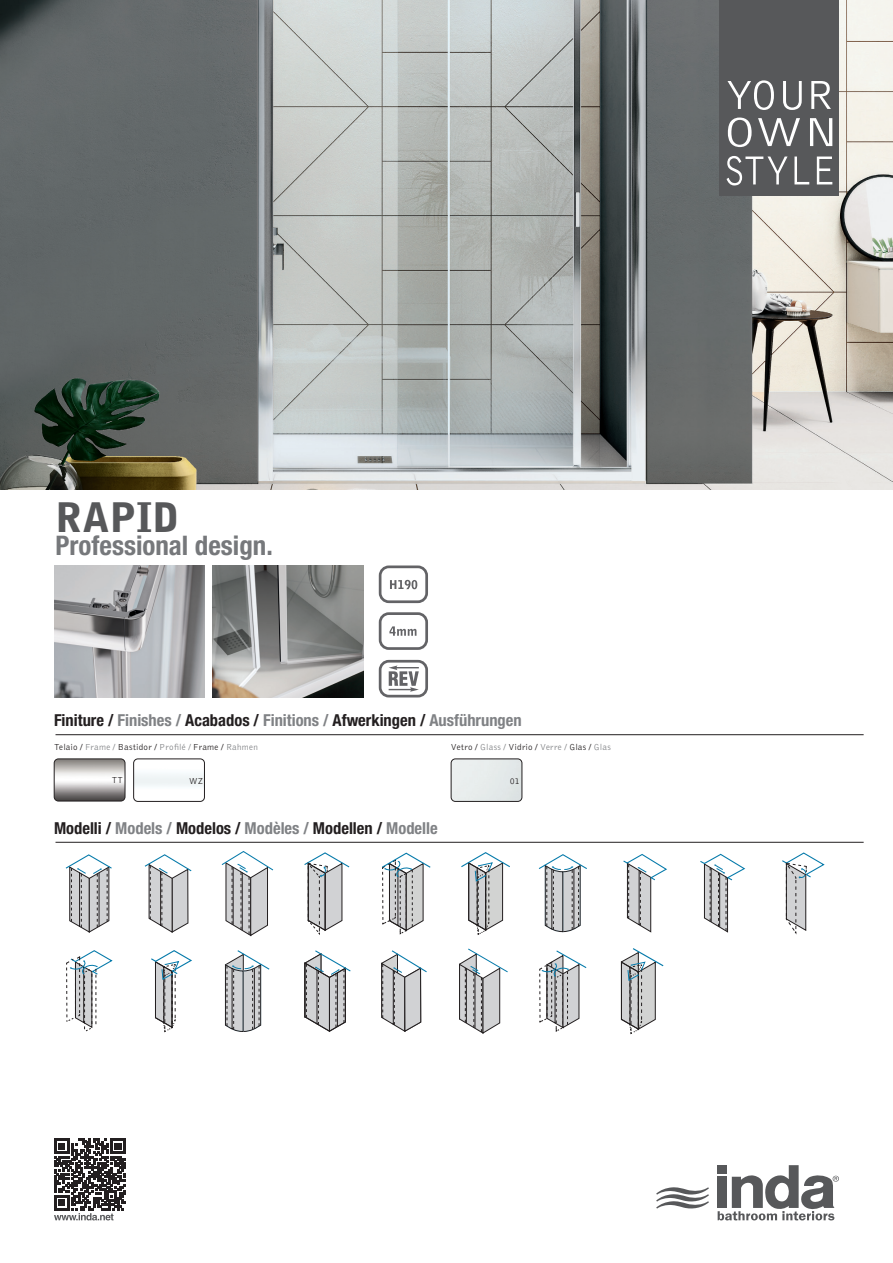
<style>
.page{position:relative;width:893px;height:1263px;background:#fff}
.page>*{position:absolute;margin:0;border:0;box-sizing:border-box;transform-origin:0 0}
.t1{font:900 40.5px "Bell Gothic Std";color:#57585a}
.t2{font:700 condensed 27px "Helvetica Neue LT Std";color:#76787b}
.t3{font:700 condensed 16.5px "Helvetica Neue LT Std";color:#808285}
.t4{font:700 condensed 16.5px "Helvetica Neue LT Std";color:#231f20}
.t5{font:300 9px "Bell Gothic Std";letter-spacing:.025em;color:#231f20}
.s1{color:#231f20}
.s2{color:#808285}
</style>
<div class="page">
<hr style="left:56px;top:842px;width:808px;height:1px;background:#231f20">
<hr style="left:56px;top:734px;width:808px;height:1px;background:#231f20">
<svg style="left:656px;top:1187px;width:53px;height:22px"></svg>
<svg style="left:718px;top:1165px;width:121px;height:55px"></svg>
<img style="left:213px;top:566px;width:150px;height:131px">
<div style="left:451px;top:759px;width:71px;height:43px;border:1px solid #231f20;border-radius:4px"></div>
<img style="left:54px;top:566px;width:150px;height:131px">
<svg style="left:389px;top:665px;width:30px;height:27px"></svg>
<div style="left:379px;top:660px;width:49px;height:37px;border:3px solid #636366;border-radius:9px"></div>
<div style="left:379px;top:566px;width:49px;height:37px;border:3px solid #636366;border-radius:9px"></div>
<svg style="left:390px;top:580px;width:27px;height:9px"></svg>
<div style="left:379px;top:612px;width:49px;height:38px;border:3px solid #636366;border-radius:9px"></div>
<svg style="left:389px;top:626px;width:27px;height:10px"></svg>
<img style="left:54px;top:759px;width:71px;height:42px">
<div style="left:54px;top:759px;width:71px;height:42px;border:1px solid #231f20;border-radius:4px"></div>
<div style="left:133px;top:759px;width:72px;height:43px;border:1px solid #231f20;border-radius:4px"></div>
<img style="left:0;top:0;width:893px;height:489px">
<svg style="left:65px;top:854px;width:47px;height:78px"></svg>
<svg style="left:144px;top:854px;width:48px;height:79px"></svg>
<svg style="left:304px;top:852px;width:46px;height:83px"></svg>
<svg style="left:382px;top:852px;width:49px;height:82px"></svg>
<svg style="left:461px;top:852px;width:49px;height:83px"></svg>
<svg style="left:221px;top:851px;width:53px;height:85px"></svg>
<svg style="left:623px;top:854px;width:44px;height:78px"></svg>
<svg style="left:700px;top:853px;width:46px;height:79px"></svg>
<svg style="left:782px;top:852px;width:43px;height:82px"></svg>
<svg style="left:538px;top:854px;width:49px;height:78px"></svg>
<svg style="left:151px;top:950px;width:41px;height:82px"></svg>
<svg style="left:66px;top:950px;width:47px;height:81px"></svg>
<svg style="left:305px;top:950px;width:46px;height:82px"></svg>
<svg style="left:381px;top:950px;width:46px;height:82px"></svg>
<svg style="left:621px;top:948px;width:43px;height:86px"></svg>
<svg style="left:225px;top:950px;width:45px;height:82px"></svg>
<svg style="left:459px;top:948px;width:49px;height:85px"></svg>
<svg style="left:539px;top:950px;width:48px;height:82px"></svg>
<div style="left:720px;top:0;width:119px;height:196px;background:#57585a"></div>
<svg style="left:726px;top:156px;width:61px;height:29px"></svg>
<svg style="left:794px;top:157px;width:15px;height:27px"></svg>
<svg style="left:817px;top:157px;width:15px;height:27px"></svg>
<svg style="left:709px;top:45px;width:139px;height:66px"></svg>
<svg style="left:728px;top:118px;width:24px;height:29px"></svg>
<svg style="left:758px;top:118px;width:42px;height:28px"></svg>
<svg style="left:810px;top:118px;width:22px;height:28px"></svg>
<svg style="left:54px;top:1139px;width:72px;height:81px"></svg>
<h1 class="t1" style="left:56px;top:494px;width:125px">RAPID</h1>
<h2 class="t2" style="left:56px;top:529px;width:219px">Professional design.</h2>
<h3 class="t3" style="left:54px;top:710px;width:469px"><span class="s1">Finiture /</span> Finishes / <span class="s1">Acabados /</span> Finitions / <span class="s1">Afwerkingen /</span> Ausführungen</h3>
<p class="t5" style="left:54px;top:742px;width:205px">Telaio / <span class="s2">Frame /</span> Bastidor / <span class="s2">Profilé /</span> Frame / <span class="s2">Rahmen</span></p>
<p class="t5" style="left:451px;top:742px;width:162px">Vetro / <span class="s2">Glass /</span> Vidrio / <span class="s2">Verre /</span> Glas / <span class="s2">Glas</span></p>
<p class="t5" style="left:112px;top:775px;width:12px">TT</p>
<p class="t5" style="left:189px;top:776px;width:15px">WZ</p>
<p class="t5" style="left:510px;top:776px;width:12px">01</p>
<h3 class="t4" style="left:54px;top:818px;width:385px">Modelli / <span class="s2">Models /</span> Modelos / <span class="s2">Modèles /</span> Modellen / <span class="s2">Modelle</span></h3>
</div>
